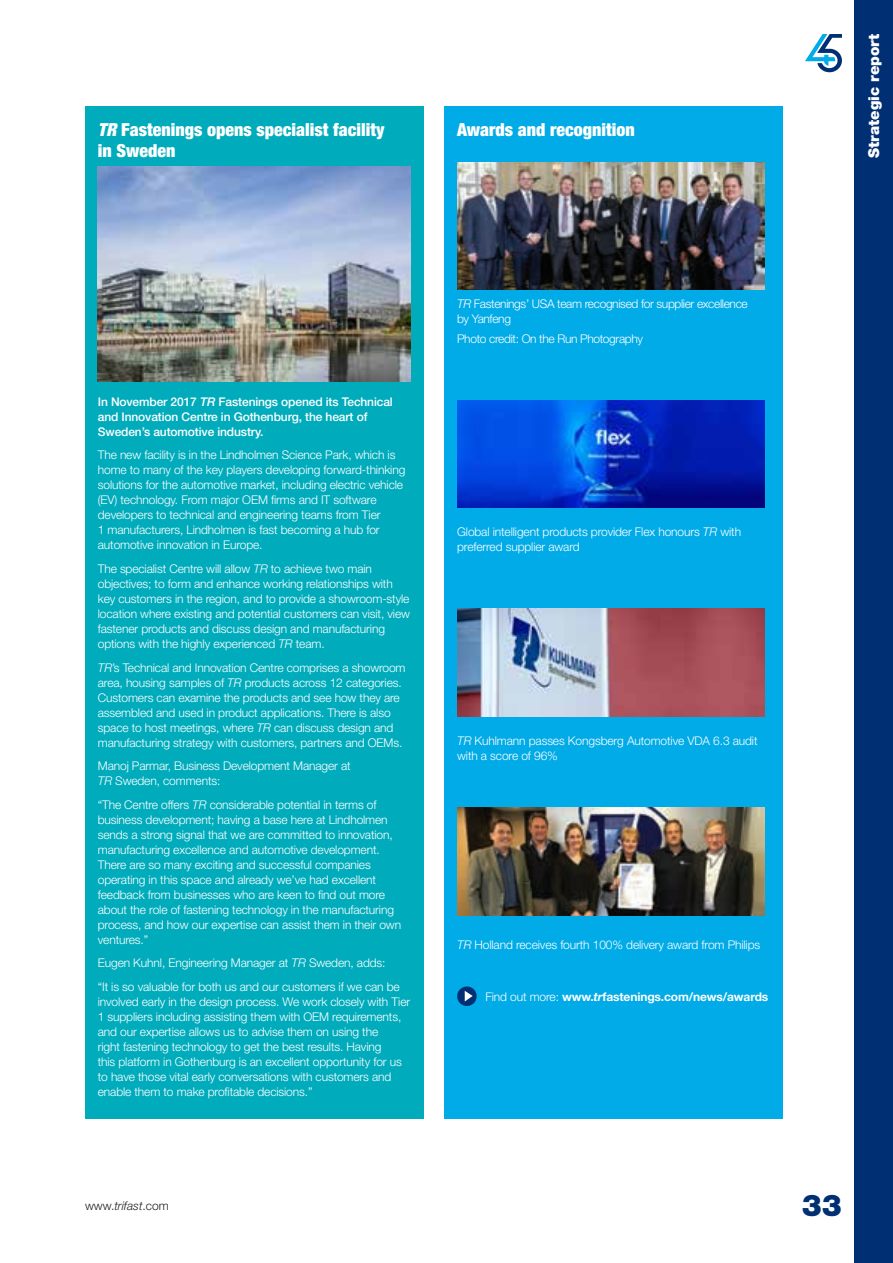
<style>
.page{position:relative;width:893px;height:1263px;background:#fff}
.page>*{position:absolute;margin:0;border:0;box-sizing:border-box;transform-origin:0 0}
.t1{font:900 30px "Helvetica Neue LT Std";color:#002f73}
.t2{font:900 condensed 18px/21px "Helvetica Neue LT Std";color:#fff}
.t3{font:900 15px "Helvetica Neue LT Std";color:#fff}
.t4{font:300 12px/15px "Helvetica Neue LT Std";letter-spacing:-.01em;color:#fff}
.t5{font:500 12px/15px "Helvetica Neue LT Std";letter-spacing:-.01em;color:#fff}
.t6{font:300 12px/15px "Helvetica Neue LT Std";letter-spacing:-.03em;color:#fff}
.t7{font:700 12px "Helvetica Neue LT Std";letter-spacing:-.01em;color:#fff}
.t8{font:300 12px "Helvetica Neue LT Std";color:#231f20}
.s1{font-style:italic}
.s2{font-weight:300}
</style>
<div class="page">
<svg style="left:805px;top:34px;width:37px;height:38px"></svg>
<div style="left:444px;top:106px;width:338px;height:1012px;background:#00abe7"></div>
<img style="left:457px;top:162px;width:308px;height:128px">
<img style="left:457px;top:400px;width:308px;height:108px">
<img style="left:457px;top:609px;width:308px;height:107px">
<img style="left:457px;top:807px;width:308px;height:108px">
<svg style="left:457px;top:986px;width:20px;height:20px"></svg>
<div style="left:85px;top:106px;width:338px;height:1012px;background:#00acbc"></div>
<img style="left:98px;top:166px;width:312px;height:215px">
<div style="left:855px;top:0;width:38px;height:1263px;background:#002f73"></div>
<h2 class="t2" style="left:98px;top:119px;width:288px"><span class="s1">TR</span> Fastenings opens specialist facility in Sweden</h2>
<h2 class="t2" style="left:457px;top:119px;width:179px">Awards and recognition</h2>
<p class="t3" style="left:865px;top:158px;width:125px;rotate:-90deg">Strategic report</p>
<p class="t5" style="left:98px;top:394px;width:297px">In November 2017 <span class="s1">TR</span> Fastenings opened its Technical and Innovation Centre in Gothenburg, the heart of<br>Sweden’s automotive industry.</p>
<p class="t4" style="left:98px;top:447px;width:309px">The new facility is in the Lindholmen Science Park, which is home to many of the key players developing forward-thinking solutions for the automotive market, including electric vehicle (EV) technology. From major OEM firms and IT software developers to technical and engineering teams from Tier<br>1 manufacturers, Lindholmen is fast becoming a hub for automotive innovation in Europe.</p>
<p class="t4" style="left:98px;top:561px;width:314px">The specialist Centre will allow <span class="s1">TR</span> to achieve two main objectives; to form and enhance working relationships with key customers in the region, and to provide a showroom-style location where existing and potential customers can visit, view fastener products and discuss design and manufacturing options with the highly experienced <span class="s1">TR</span> team.</p>
<p class="t4" style="left:98px;top:659px;width:309px"><span class="s1">TR</span>’s Technical and Innovation Centre comprises a showroom area, housing samples of <span class="s1">TR</span> products across 12 categories.<br>Customers can examine the products and see how they are assembled and used in product applications. There is also space to host meetings, where <span class="s1">TR</span> can discuss design and manufacturing strategy with customers, partners and OEMs.</p>
<p class="t4" style="left:98px;top:758px;width:255px">Manoj Parmar, Business Development Manager at<br><span class="s1">TR</span> Sweden, comments:</p>
<p class="t4" style="left:98px;top:796px;width:305px">“The Centre offers <span class="s1">TR</span> considerable potential in terms of business development; having a base here at Lindholmen sends a strong signal that we are committed to innovation, manufacturing excellence and automotive development.<br>There are so many exciting and successful companies operating in this space and already we’ve had excellent feedback from businesses who are keen to find out more about the role of fastening technology in the manufacturing process, and how our expertise can assist them in their own ventures.”</p>
<p class="t4" style="left:98px;top:951px;width:303px;line-height:23.5px">Eugen Kuhnl, Engineering Manager at <span class="s1">TR</span> Sweden, adds:<br>“It is so valuable for both us and our customers if we can be</p>
<p class="t4" style="left:98px;top:993px;width:314px">involved early in the design process. We work closely with Tier 1 suppliers including assisting them with OEM requirements, and our expertise allows us to advise them on using the<br>right fastening technology to get the best results. Having<br>this platform in Gothenburg is an excellent opportunity for us to have those vital early conversations with customers and enable them to make profitable decisions.”</p>
<p class="t6" style="left:457px;top:296px;width:292px"><span class="s1">TR</span> Fastenings’ USA team recognised for supplier excellence by Yanfeng</p>
<p class="t6" style="left:457px;top:330px;width:187px">Photo credit: On the Run Photography</p>
<p class="t4" style="left:457px;top:524px;width:286px">Global intelligent products provider Flex honours <span class="s1">TR</span> with preferred supplier award</p>
<p class="t4" style="left:457px;top:733px;width:302px"><span class="s1">TR</span> Kuhlmann passes Kongsberg Automotive VDA 6.3 audit with a score of 96%</p>
<p class="t4" style="left:457px;top:936px;width:305px"><span class="s1">TR</span> Holland receives fourth 100% delivery award from Philips</p>
<p class="t7" style="left:485px;top:989px;width:284px"><span class="s2">Find out more:</span> www.<span class="s1">tr</span>fastenings.com/news/awards</p>
<p class="t8" style="left:85px;top:1198px;width:85px">www.<span class="s1">trifast</span>.com</p>
<h1 class="t1" style="left:802px;top:1188px;width:42px">33</h1>
</div>
